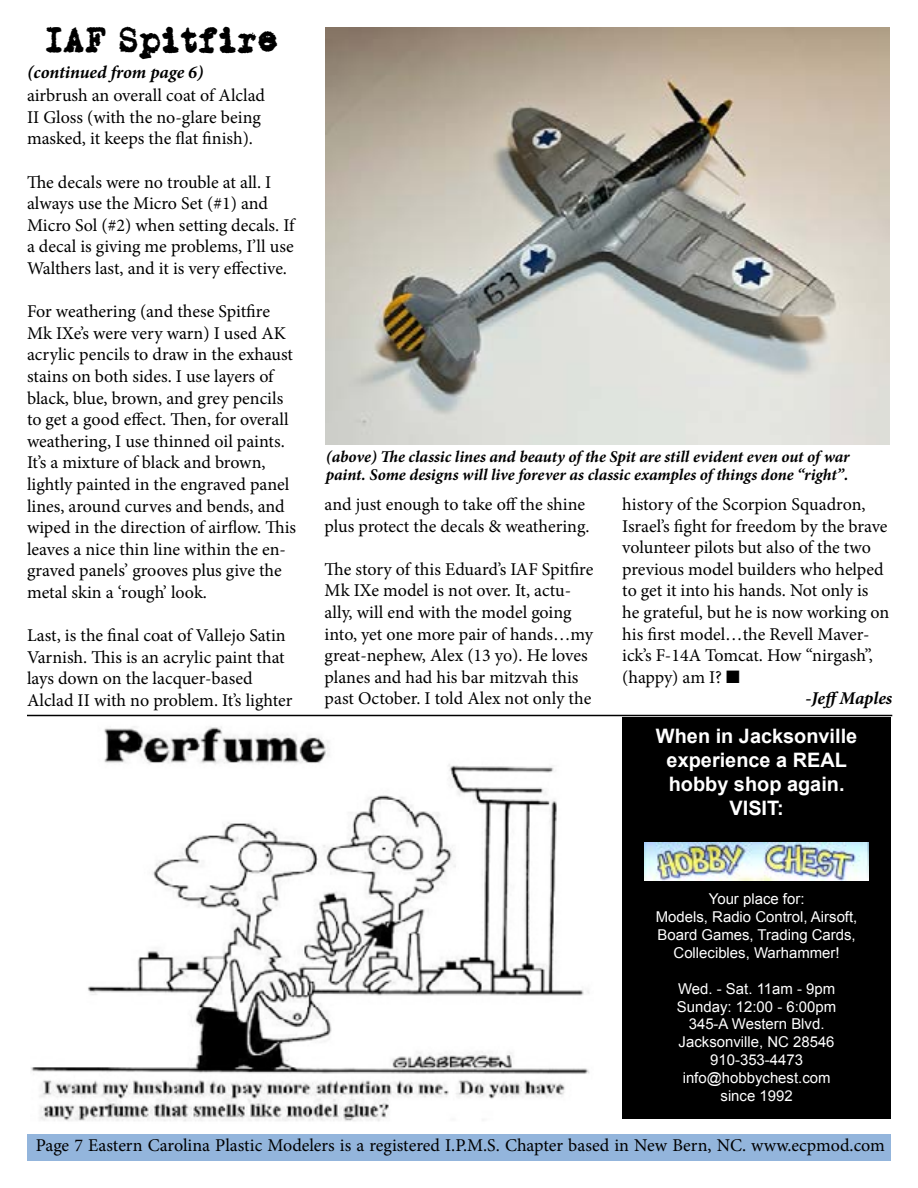
<style>
.page{position:relative;width:918px;height:1188px;background:#fff}
.page>*{position:absolute;margin:0;border:0;box-sizing:border-box;transform-origin:0 0}
.t1{font:30px "L.C.Smith 5 typewriter";color:#000}
.t2{font:700 19.95px/23.9px "Arial";color:#fff;text-align:center}
.t3{font:18px/21.6px "Minion Pro";letter-spacing:-.005em;color:#000}
.t4{font:italic 700 18px "Minion Pro";letter-spacing:-.005em;color:#000}
.t5{font:italic 700 16.5px/17.9px "Minion Pro";letter-spacing:-.005em;color:#000}
.t6{font:15px/17.9px "Arial";color:#fff;text-align:center}
</style>
<div class="page">
<div style="left:27px;top:1134px;width:864px;height:27px;background:#93b5dc"></div>
<div style="left:622px;top:717px;width:269px;height:402px;background:#000"></div>
<img style="left:645px;top:842px;width:224px;height:39px">
<img style="left:326px;top:27px;width:563px;height:417px">
<img style="left:31px;top:726px;width:559px;height:395px">
<hr style="left:27px;top:715px;width:865px;height:1px;background:#000">
<h1 class="t1" style="left:46px;top:15px;width:234px">IAF Spitfire</h1>
<p class="t4" style="left:27px;top:59px;width:178px">(continued from page 6)</p>
<p class="t3" style="left:27px;top:85px;width:240px">airbrush an overall coat of Alclad<br>II Gloss (with the no-glare being masked, it keeps the flat finish).</p>
<p class="t3" style="left:27px;top:171px;width:269px">The decals were no trouble at all. I always use the Micro Set (#1) and Micro Sol (#2) when setting decals. If a decal is giving me problems, I’ll use Walthers last, and it is very effective.</p>
<p class="t3" style="left:27px;top:301px;width:271px">For weathering (and these Spitfire Mk IXe’s were very warn) I used AK acrylic pencils to draw in the exhaust stains on both sides. I use layers of black, blue, brown, and grey pencils to get a good effect. Then, for overall weathering, I use thinned oil paints.<br>It’s a mixture of black and brown, lightly painted in the engraved panel lines, around curves and bends, and wiped in the direction of airflow. This leaves a nice thin line within the en&shy;graved panels’ grooves plus give the metal skin a ‘rough’ look.</p>
<p class="t3" style="left:27px;top:625px;width:267px">Last, is the final coat of Vallejo Satin Varnish. This is an acrylic paint that lays down on the lacquer-based Alclad II with no problem. It’s lighter</p>
<p class="t5" style="left:326px;top:448px;width:525px">(above) The classic lines and beauty of the Spit are still evident even out of war paint. Some designs will live forever as classic examples of things done “right”.</p>
<p class="t3" style="left:325px;top:494px;width:266px">and just enough to take off the shine plus protect the decals &amp; weathering.</p>
<p class="t3" style="left:325px;top:558px;width:270px">The story of this Eduard’s IAF Spitfire Mk IXe model is not over. It, actu&shy;ally, will end with the model going into, yet one more pair of hands…my great-nephew, Alex (13 yo). He loves planes and had his bar mitzvah this past October. I told Alex not only the</p>
<p class="t3" style="left:622px;top:494px;width:245px">history of the Scorpion Squadron,</p>
<p class="t3" style="left:622px;top:515px;width:267px">Israel’s fight for freedom by the brave</p>
<p class="t3" style="left:622px;top:537px;width:250px">volunteer pilots but also of the two</p>
<p class="t3" style="left:622px;top:558px;width:263px">previous model builders who helped</p>
<p class="t3" style="left:622px;top:580px;width:248px">to get it into his hands. Not only is</p>
<p class="t3" style="left:622px;top:602px;width:269px">he grateful, but he is now working on</p>
<p class="t3" style="left:622px;top:623px;width:249px">his first model…the Revell Maver-</p>
<p class="t3" style="left:622px;top:645px;width:252px">ick’s F-14A Tomcat. How “nirgash”,</p>
<p class="t3" style="left:622px;top:666px;width:119px">(happy) am I? ■</p>
<p class="t4" style="left:805px;top:686px;width:88px">-Jeff Maples</p>
<p class="t2" style="left:656px;top:725px;width:203px">When in Jacksonville experience a REAL hobby shop again.<br>VISIT:</p>
<p class="t6" style="left:656px;top:890px;width:203px">Your place for:<br>Models, Radio Control, Airsoft,<br>Board Games, Trading Cards,<br>Collecibles, Warhammer!</p>
<p class="t6" style="left:677px;top:980px;width:161px">Wed. - Sat. 11am - 9pm<br>Sunday: 12:00 - 6:00pm<br>345-A Western Blvd.<br>Jacksonville, NC 28546<br>910-353-4473 info@hobbychest.com since 1992</p>
<p class="t3" style="left:36px;top:1135px;width:851px">Page 7 Eastern Carolina Plastic Modelers is a registered I.P.M.S. Chapter based in New Bern, NC. www.ecpmod.com</p>
</div>
